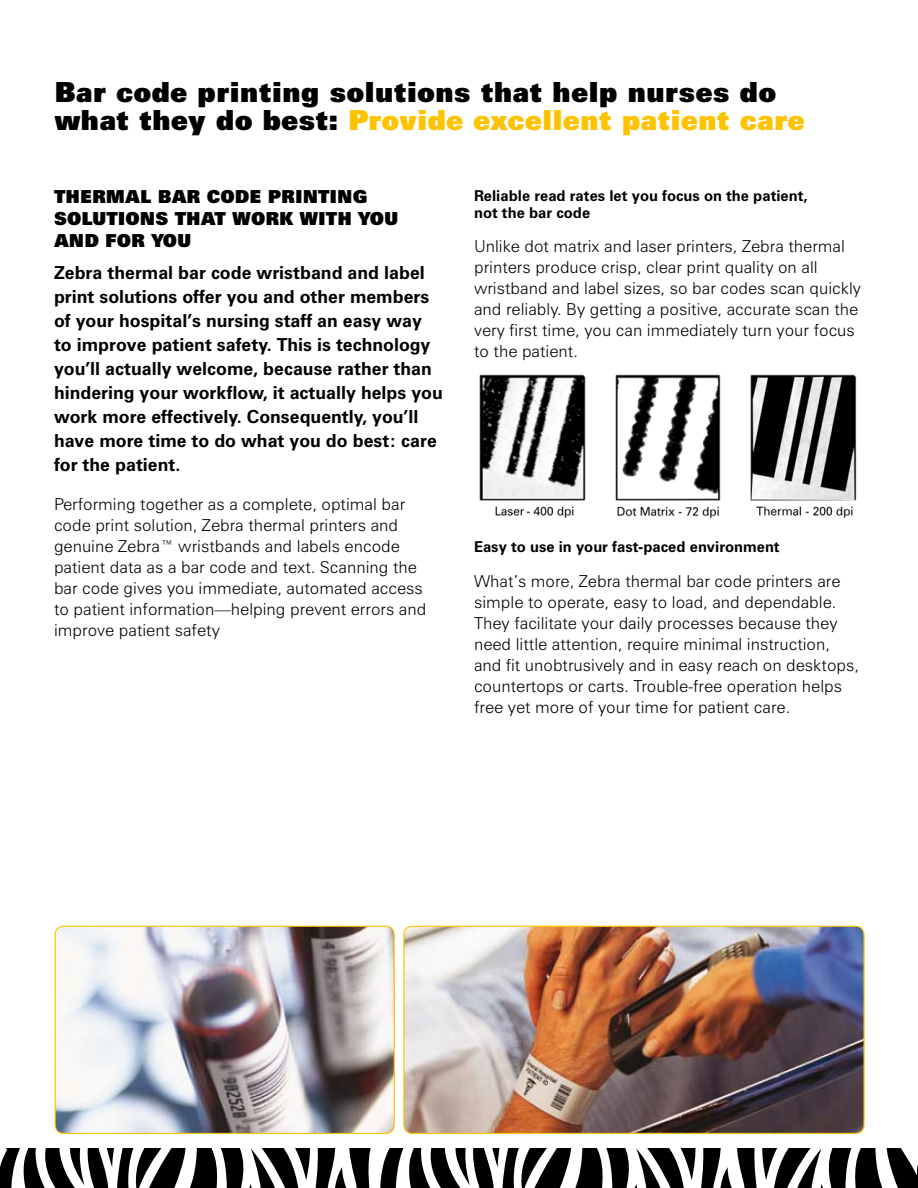
<style>
.page{position:relative;width:918px;height:1188px;background:#fff}
.page>*{position:absolute;margin:0;border:0;box-sizing:border-box;transform-origin:0 0}
.t1{font:900 27.75px/27.8px "Zurich BT";color:#000}
.t2{font:700 18px/24px "Zurich BT";color:#000}
.t3{font:900 18px/21.6px "Zurich BT";color:#000}
.t4{font:300 16.5px/21px "Zurich BT";color:#000}
.t5{font:700 15px/16.5px "Zurich BT";color:#000}
.s1{color:#fdc300}
</style>
<div class="page">
<svg style="left:0;top:1148px;width:371px;height:40px"></svg>
<svg style="left:380px;top:1148px;width:538px;height:40px"></svg>
<img style="left:55px;top:926px;width:339px;height:207px">
<div style="left:55px;top:926px;width:340px;height:208px;border:1px solid #fdc300;border-radius:9px"></div>
<img style="left:404px;top:926px;width:460px;height:207px">
<div style="left:403px;top:926px;width:462px;height:208px;border:1px solid #fdc300;border-radius:9px"></div>
<img style="left:479px;top:374px;width:378px;height:145px">
<h1 class="t1" style="left:54px;top:78px;width:752px">Bar code printing solutions that help nurses do what they do best: <span class="s1">Provide excellent patient care</span></h1>
<p class="t3" style="left:54px;top:186px;width:346px">Thermal bar code printing solutions that work with you and for you</p>
<p class="t2" style="left:54px;top:261px;width:390px">Zebra thermal bar code wristband and label print solutions offer you and other members of your hospital’s nursing staff an easy way to improve patient safety. This is technology you’ll actually welcome, because rather than hindering your workflow, it actually helps you work more effectively. Consequently, you’ll have more time to do what you do best: care for the patient.</p>
<p class="t4" style="left:54px;top:494px;width:374px">Performing together as a complete, optimal bar code print solution, Zebra thermal printers and genuine Zebra™ wristbands and labels encode patient data as a bar code and text. Scanning the bar code gives you immediate, automated access to patient information—helping prevent errors and improve patient safety</p>
<p class="t5" style="left:474px;top:187px;width:335px">Reliable read rates let you focus on the patient, not the bar code</p>
<p class="t4" style="left:474px;top:236px;width:389px">Unlike dot matrix and laser printers, Zebra thermal printers produce crisp, clear print quality on all wristband and label sizes, so bar codes scan quickly and reliably. By getting a positive, accurate scan the very first time, you can immediately turn your focus to the patient.</p>
<p class="t5" style="left:474px;top:538px;width:307px">Easy to use in your fast-paced environment</p>
<p class="t4" style="left:474px;top:570px;width:386px">What’s more, Zebra thermal bar code printers are simple to operate, easy to load, and dependable.<br>They facilitate your daily processes because they need little attention, require minimal instruction, and fit unobtrusively and in easy reach on desktops, countertops or carts. Trouble-free operation helps free yet more of your time for patient care.</p>
</div>
